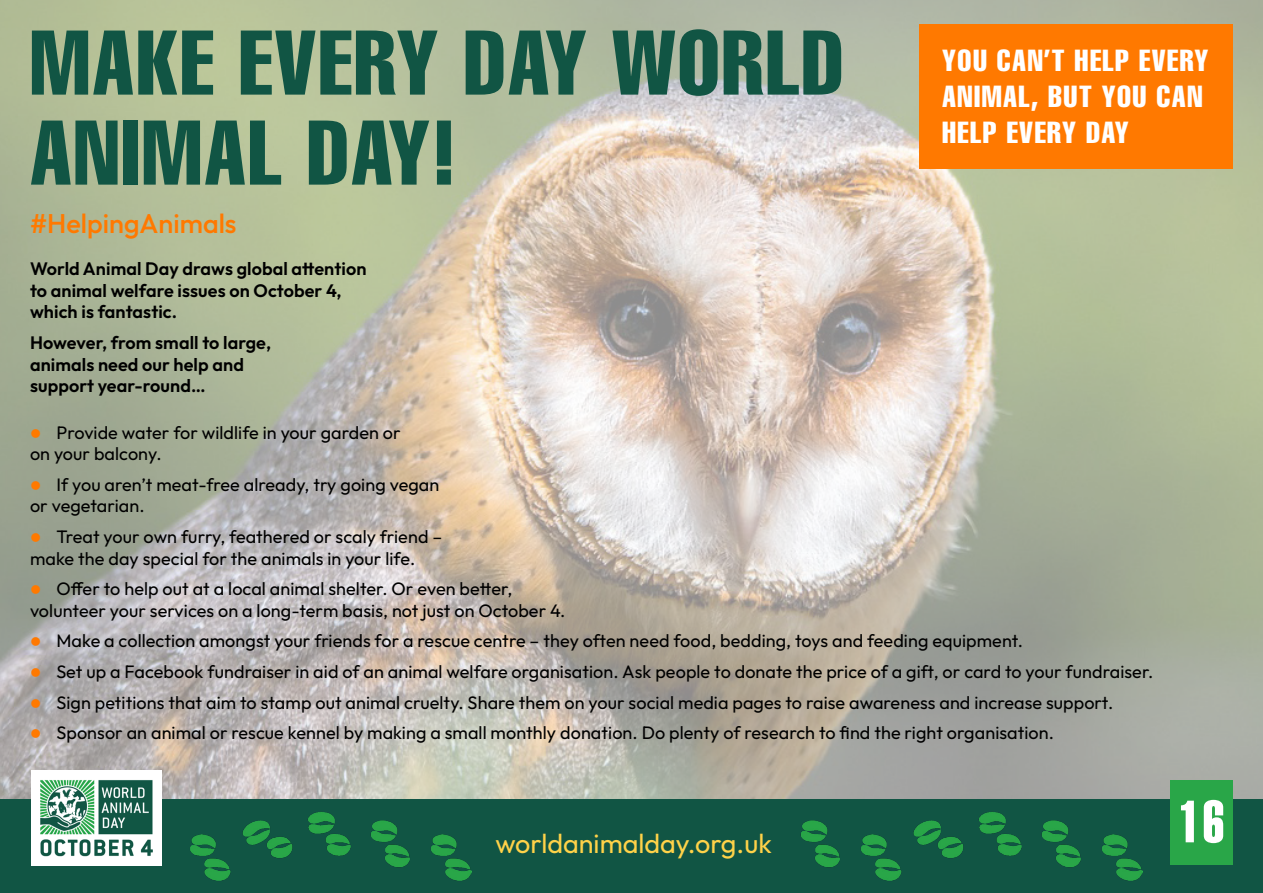
<style>
.page{position:relative;width:1263px;height:893px;background:#fff}
.page>*{position:absolute;margin:0;border:0;box-sizing:border-box;transform-origin:0 0}
.t1{font:90px/90px "Helvetica LT Std Comp";letter-spacing:.025em;color:#154}
.t2{font:58.5px "Helvetica LT Std Extra Comp";color:#fff}
.t3{font:30px/36px "Helvetica LT Std Comp";letter-spacing:.05em;color:#fff}
.t4{font:27px "Outfit";color:#ffd249}
.t5{font:500 27px "Outfit";color:#ff7900}
.t6{font:18px "Outfit";letter-spacing:.005em;color:#000}
.t7{font:600 18px "Outfit";letter-spacing:.005em;color:#000}
.s1{color:#ff7900}
</style>
<div class="page">
<img style="left:0;top:0;width:1263px;height:799px">
<div style="left:0;top:799px;width:1263px;height:94px;background:#154"></div>
<img style="left:31px;top:770px;width:131px;height:95px">
<div style="left:1170px;top:780px;width:63px;height:84px;background:#29a648"></div>
<img style="left:800px;top:811px;width:342px;height:70px">
<img style="left:190px;top:811px;width:281px;height:70px">
<div style="left:919px;top:24px;width:314px;height:144px;background:#ff7900"></div>
<p class="t1" style="left:30px;top:16px;width:815px">MAKE EVERY DAY WORLD<br>ANIMAL DAY!</p>
<p class="t5" style="left:30px;top:206px;width:208px">#HelpingAnimals</p>
<p class="t3" style="left:942px;top:42px;width:268px">YOU CAN’T HELP EVERY<br>ANIMAL, BUT YOU CAN<br>HELP EVERY DAY</p>
<p class="t7" style="left:30px;top:257px;width:338px">World Animal Day draws global attention</p>
<p class="t7" style="left:30px;top:279px;width:313px">to animal welfare issues on October 4,</p>
<p class="t7" style="left:30px;top:300px;width:149px">which is fantastic.</p>
<p class="t7" style="left:30px;top:331px;width:243px">However, from small to large,</p>
<p class="t7" style="left:30px;top:352px;width:215px">animals need our help and</p>
<p class="t7" style="left:30px;top:374px;width:177px">support year-round…</p>
<p class="t6" style="left:30px;top:421px;width:372px"><span class="s1">●</span> Provide water for wildlife in your garden or</p>
<p class="t6" style="left:30px;top:442px;width:133px">on your balcony.</p>
<p class="t6" style="left:30px;top:473px;width:411px"><span class="s1">●</span> If you aren’t meat-free already, try going vegan</p>
<p class="t6" style="left:30px;top:494px;width:116px">or vegetarian.</p>
<p class="t6" style="left:30px;top:525px;width:414px"><span class="s1">●</span> Treat your own furry, feathered or scaly friend –</p>
<p class="t6" style="left:30px;top:547px;width:387px">make the day special for the animals in your life.</p>
<p class="t6" style="left:30px;top:577px;width:484px"><span class="s1">●</span> Offer to help out at a local animal shelter. Or even better,</p>
<p class="t6" style="left:30px;top:599px;width:537px">volunteer your services on a long-term basis, not just on October 4.</p>
<p class="t6" style="left:30px;top:629px;width:995px"><span class="s1">●</span> Make a collection amongst your friends for a rescue centre – they often need food, bedding, toys and feeding equipment.</p>
<p class="t6" style="left:30px;top:660px;width:1125px"><span class="s1">●</span> Set up a Facebook fundraiser in aid of an animal welfare organisation. Ask people to donate the price of a gift, or card to your fundraiser.</p>
<p class="t6" style="left:30px;top:691px;width:1085px"><span class="s1">●</span> Sign petitions that aim to stamp out animal cruelty. Share them on your social media pages to raise awareness and increase support.</p>
<p class="t6" style="left:30px;top:721px;width:1025px"><span class="s1">●</span> Sponsor an animal or rescue kennel by making a small monthly donation. Do plenty of research to find the right organisation.</p>
<p class="t4" style="left:495px;top:827px;width:278px">worldanimalday.org.uk</p>
<p class="t2" style="left:1179px;top:786px;width:47px">16</p>
</div>
